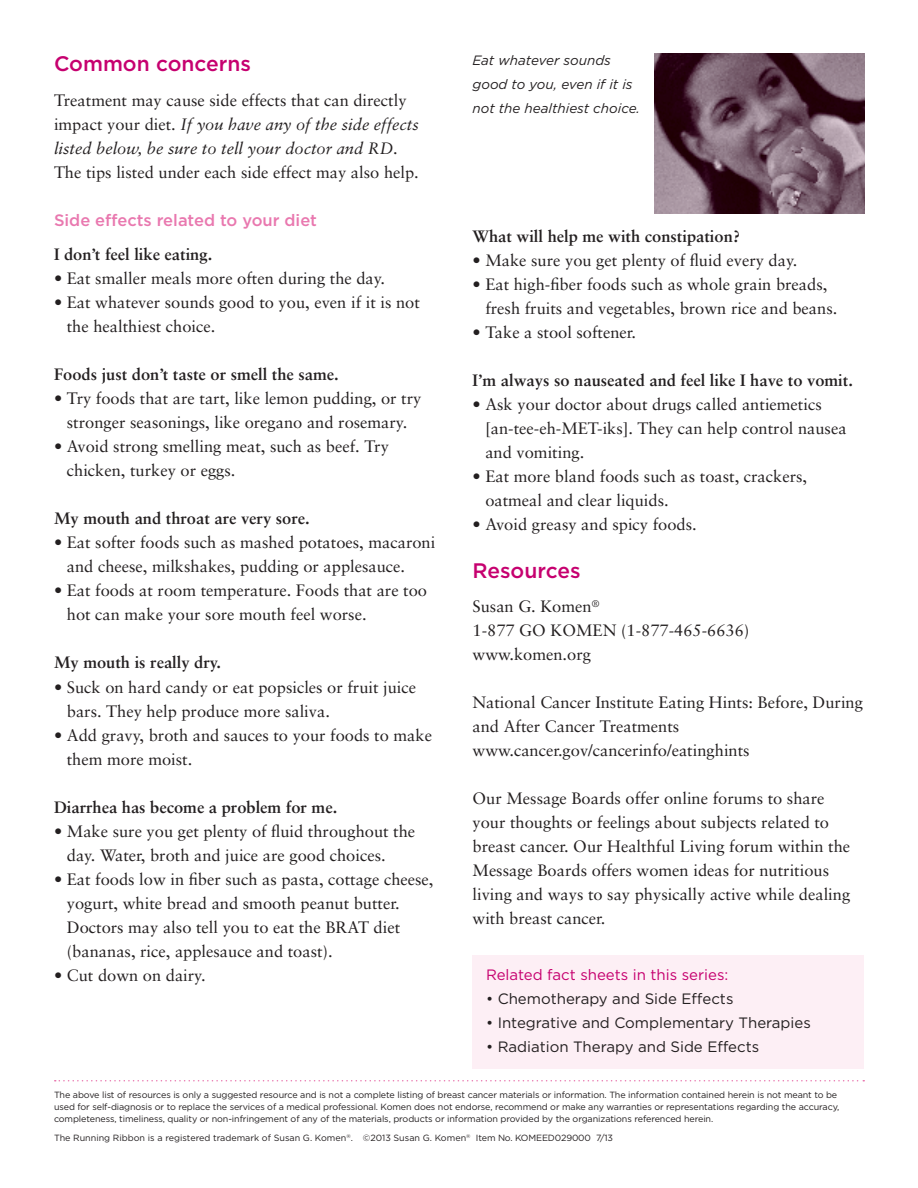
<style>
.page{position:relative;width:918px;height:1188px;background:#fff}
.page>*{position:absolute;margin:0;border:0;box-sizing:border-box;transform-origin:0 0}
.t1{font:500 21px "Gotham";color:#c6006f}
.t2{font:16.5px/24px "Sabon";color:#231f20}
.t3{font:700 16.5px "Sabon";color:#231f20}
.t4{font:italic 16.5px/24px "Sabon";color:#231f20}
.t5{font:500 16.5px "Gotham";color:#e978af}
.t6{font:15px "Gotham";color:#231f20}
.t7{font:15px "Gotham";color:#c6006f}
.t8{font:italic 13.5px/24px "Gotham";color:#231f20}
.t9{font:9px/12px "Gotham";letter-spacing:-.01em;color:#231f20}
.s1{font-style:normal}
</style>
<div class="page">
<svg style="left:55px;top:1080px;width:809px;height:2px"></svg>
<img style="left:654px;top:53px;width:210px;height:161px">
<div style="left:472px;top:955px;width:392px;height:113px;background:#fdeff5"></div>
<p class="t1" style="left:54px;top:51px;width:199px">Common concerns</p>
<p class="t4" style="left:54px;top:88px;width:366px"><span class="s1">Treatment may cause side effects that can directly impact your diet.</span> If you have any of the side effects listed below, be sure to tell your doctor and RD.</p>
<p class="t2" style="left:54px;top:160px;width:366px">The tips listed under each side effect may also help.</p>
<p class="t5" style="left:54px;top:210px;width:265px">Side effects related to your diet</p>
<p class="t3" style="left:54px;top:244px;width:160px">I don’t feel like eating.</p>
<p class="t2" style="left:54px;top:267px;width:333px">• Eat smaller meals more often during the day.</p>
<p class="t2" style="left:67px;top:291px;width:355px;text-indent:-13px">• Eat whatever sounds good to you, even if it is not the healthiest choice.</p>
<p class="t3" style="left:54px;top:364px;width:286px">Foods just don’t taste or smell the same.</p>
<p class="t2" style="left:54px;top:387px;width:369px;text-align:center">• Try foods that are tart, like lemon pudding, or try stronger seasonings, like oregano and rosemary.</p>
<p class="t2" style="left:67px;top:435px;width:324px;text-indent:-13px">• Avoid strong smelling meat, such as beef. Try chicken, turkey or eggs.</p>
<p class="t3" style="left:54px;top:508px;width:257px">My mouth and throat are very sore.</p>
<p class="t2" style="left:67px;top:531px;width:370px;text-indent:-13px">• Eat softer foods such as mashed potatoes, macaroni and cheese, milkshakes, pudding or applesauce.</p>
<p class="t2" style="left:67px;top:579px;width:362px;text-indent:-13px">• Eat foods at room temperature. Foods that are too hot can make your sore mouth feel worse.</p>
<p class="t3" style="left:54px;top:653px;width:169px">My mouth is really dry.</p>
<p class="t2" style="left:67px;top:675px;width:351px;text-indent:-13px">• Suck on hard candy or eat popsicles or fruit juice bars. They help produce more saliva.</p>
<p class="t2" style="left:67px;top:723px;width:367px;text-indent:-13px">• Add gravy, broth and sauces to your foods to make them more moist.</p>
<p class="t3" style="left:54px;top:797px;width:285px">Diarrhea has become a problem for me.</p>
<p class="t2" style="left:67px;top:819px;width:350px;text-indent:-13px">• Make sure you get plenty of fluid throughout the day. Water, broth and juice are good choices.</p>
<p class="t2" style="left:67px;top:867px;width:368px;text-indent:-13px">• Eat foods low in fiber such as pasta, cottage cheese, yogurt, white bread and smooth peanut butter.<br>Doctors may also tell you to eat the BRAT diet (bananas, rice, applesauce and toast).</p>
<p class="t2" style="left:54px;top:963px;width:153px">• Cut down on dairy.</p>
<p class="t8" style="left:472px;top:48px;width:169px">Eat whatever sounds good to you, even if it is not the healthiest choice.</p>
<p class="t3" style="left:473px;top:226px;width:269px">What will help me with constipation?</p>
<p class="t2" style="left:473px;top:248px;width:326px">• Make sure you get plenty of fluid every day.</p>
<p class="t2" style="left:485px;top:272px;width:354px;text-indent:-13px">• Eat high-fiber foods such as whole grain breads, fresh fruits and vegetables, brown rice and beans.</p>
<p class="t2" style="left:473px;top:320px;width:165px">• Take a stool softener.</p>
<p class="t3" style="left:473px;top:370px;width:382px">I’m always so nauseated and feel like I have to vomit.</p>
<p class="t2" style="left:485px;top:392px;width:363px;text-indent:-13px">• Ask your doctor about drugs called antiemetics [an-tee-eh-MET-iks]. They can help control nausea and vomiting.</p>
<p class="t2" style="left:485px;top:464px;width:323px;text-indent:-13px">• Eat more bland foods such as toast, crackers, oatmeal and clear liquids.</p>
<p class="t2" style="left:473px;top:512px;width:226px">• Avoid greasy and spicy foods.</p>
<p class="t1" style="left:472px;top:558px;width:110px">Resources</p>
<p class="t2" style="left:472px;top:595px;width:278px">Susan G. Komen<sup>®<br></sup>1-877 GO KOMEN (1-877-465-6636) www.komen.org</p>
<p class="t2" style="left:472px;top:691px;width:392px">National Cancer Institute Eating Hints: Before, During and After Cancer Treatments www.cancer.gov/cancerinfo/eatinghints</p>
<p class="t2" style="left:472px;top:787px;width:379px">Our Message Boards offer online forums to share your thoughts or feelings about subjects related to breast cancer. Our Healthful Living forum within the Message Boards offers women ideas for nutritious living and ways to say physically active while dealing with breast cancer.</p>
<p class="t7" style="left:486px;top:967px;width:244px">Related fact sheets in this series:</p>
<p class="t6" style="left:486px;top:991px;width:249px">• Chemotherapy and Side Effects</p>
<p class="t6" style="left:486px;top:1015px;width:326px">• Integrative and Complementary Therapies</p>
<p class="t6" style="left:486px;top:1039px;width:275px">• Radiation Therapy and Side Effects</p>
<p class="t9" style="left:54px;top:1089px;width:787px">The above list of resources is only a suggested resource and is not a complete listing of breast cancer materials or information. The information contained herein is not meant to be used for self-diagnosis or to replace the services of a medical professional. Komen does not endorse, recommend or make any warranties or representations regarding the accuracy, completeness, timeliness, quality or non-infringement of any of the materials, products or information provided by the organizations referenced herein.</p>
<p class="t9" style="left:54px;top:1132px;width:300px">The Running Ribbon is a registered trademark of Susan G. Komen<sup>®</sup>.</p>
<p class="t9" style="left:363px;top:1132px;width:252px">©2013 Susan G. Komen<sup>®</sup> Item No. KOMEED029000 7/13</p>
</div>
